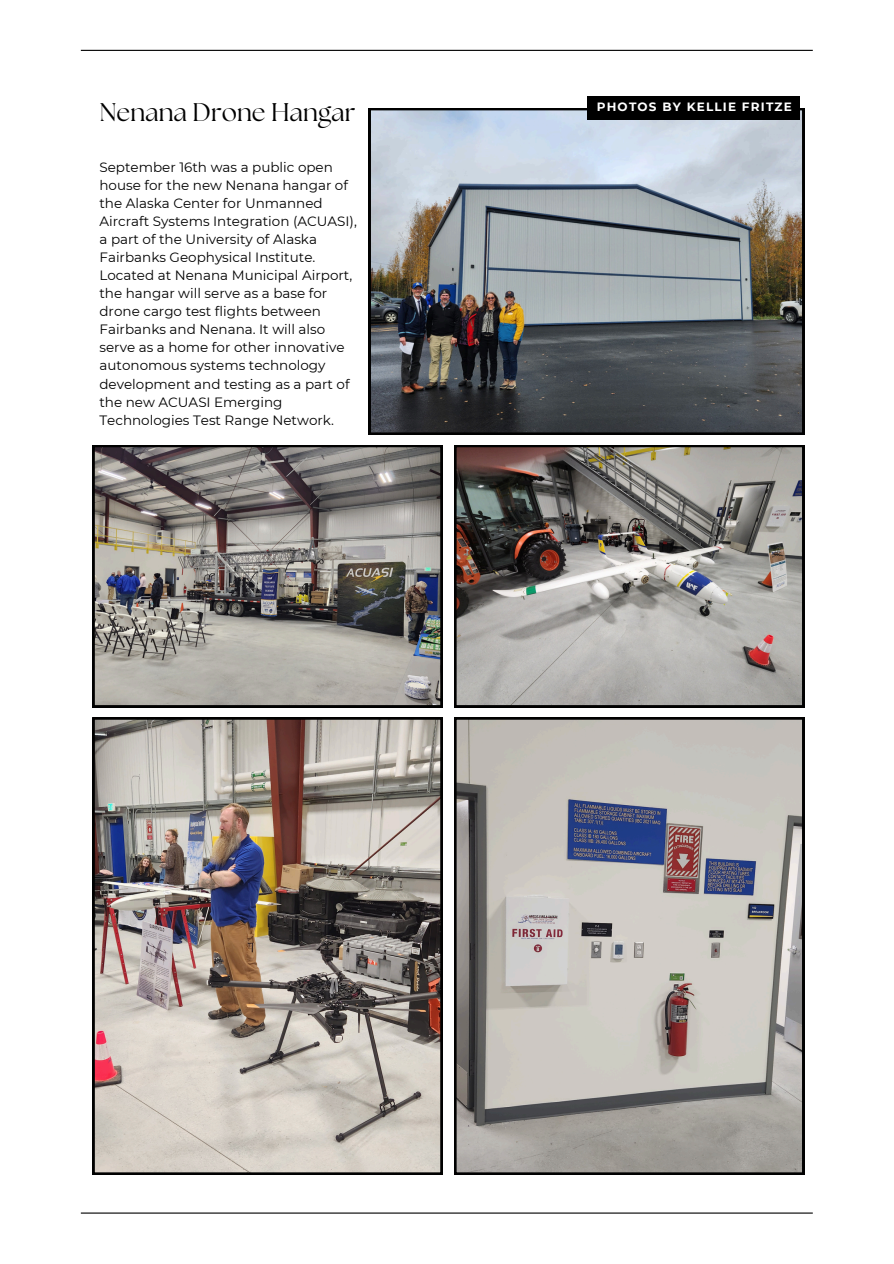
<style>
.page{position:relative;width:894px;height:1264px;background:#fff}
.page>*{position:absolute;margin:0;border:0;box-sizing:border-box;transform-origin:0 0}
.t1{font:25.5px "The Seasons";color:#000}
.t2{font:13.5px/18px "Montserrat";color:#000}
.t3{font:700 12px "Montserrat";letter-spacing:.1em;color:#fff}
</style>
<div class="page">
<hr style="left:81px;top:50px;width:731px;height:1px;background:#000">
<hr style="left:81px;top:1212px;width:731px;height:1px;background:#000">
<img style="left:368px;top:108px;width:436px;height:326px">
<img style="left:93px;top:445px;width:349px;height:262px">
<svg style="left:454px;top:445px;width:350px;height:262px;background:#8f8b87"></svg>
<img style="left:93px;top:717px;width:349px;height:457px">
<svg style="left:454px;top:717px;width:350px;height:457px;background:#aba7a5"></svg>
<div style="left:587px;top:96px;width:213px;height:23px;background:#000"></div>
<p class="t1" style="left:99px;top:100px;width:257px">Nenana Drone Hangar</p>
<p class="t2" style="left:99px;top:158px;width:259px">September 16th was a public open house for the new Nenana hangar of the Alaska Center for Unmanned Aircraft Systems Integration (ACUASI), a part of the University of Alaska Fairbanks Geophysical Institute.<br>Located at Nenana Municipal Airport, the hangar will serve as a base for drone cargo test flights between Fairbanks and Nenana. It will also serve as a home for other innovative autonomous systems technology development and testing as a part of the new ACUASI Emerging Technologies Test Range Network.</p>
<p class="t3" style="left:596px;top:99px;width:197px">PHOTOS BY KELLIE FRITZE</p>
</div>
